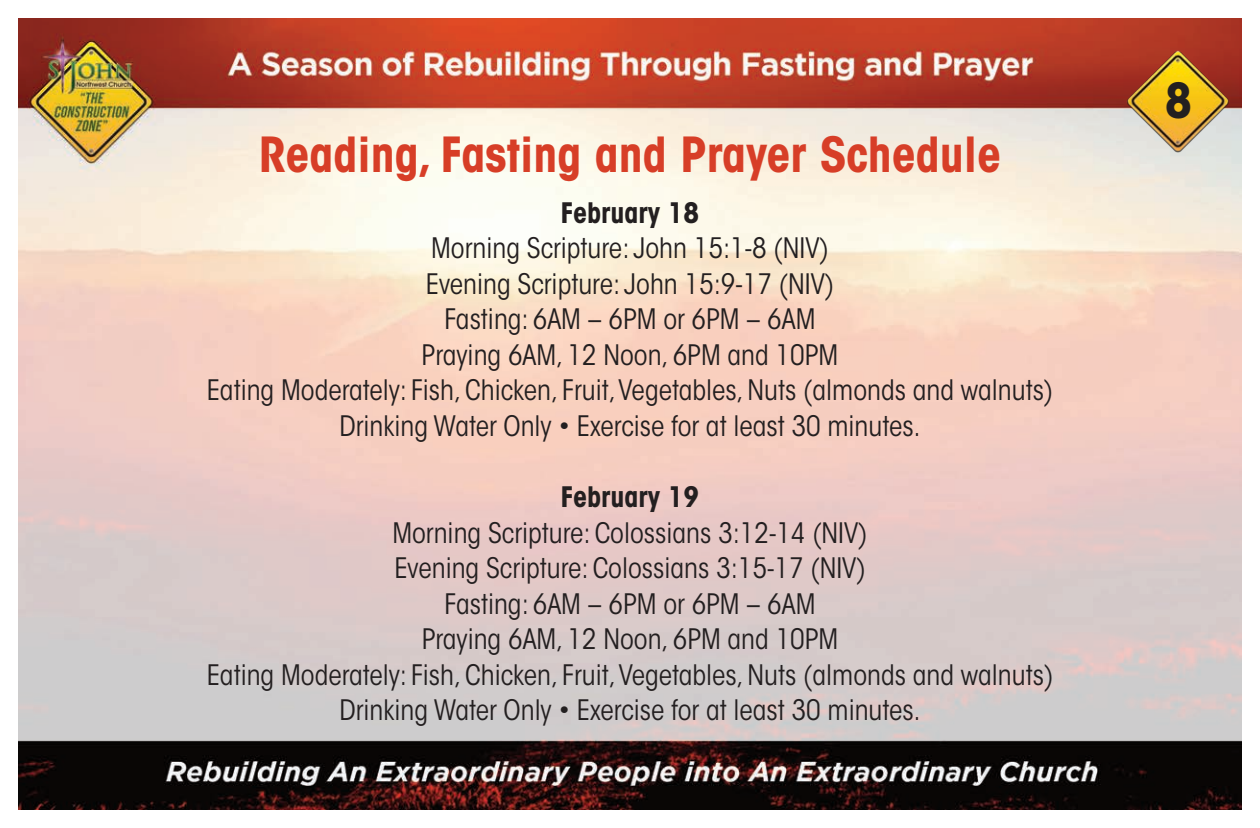
<style>
.page{position:relative;width:1260px;height:828px;background:#fff}
.page>*{position:absolute;margin:0;border:0;box-sizing:border-box;transform-origin:0 0}
.t1{font:700 condensed 48px "ITC Avant Garde Std";color:#d73e27}
.t2{font:700 condensed 48px "ITC Avant Garde Std";color:#231f20}
.t3{font:condensed 28px "ITC Avant Garde Std";color:#231f20}
.t4{font:700 condensed 28px "ITC Avant Garde Std";color:#231f20}
</style>
<div class="page">
<img style="left:18px;top:18px;width:1224px;height:792px">
<img style="left:1121px;top:47px;width:113px;height:111px">
<p class="t1" style="left:259px;top:137px;width:744px">Reading, Fasting and Prayer Schedule</p>
<p class="t4" style="left:561px;top:202px;width:140px">February 18</p>
<p class="t3" style="left:431px;top:238px;width:399px">Morning Scripture: John 15:1-8 (NIV)</p>
<p class="t3" style="left:426px;top:273px;width:410px">Evening Scripture: John 15:9-17 (NIV)</p>
<p class="t3" style="left:444px;top:309px;width:372px">Fasting: 6AM – 6PM or 6PM – 6AM</p>
<p class="t3" style="left:422px;top:344px;width:418px">Praying 6AM, 12 Noon, 6PM and 10PM</p>
<p class="t3" style="left:207px;top:380px;width:848px">Eating Moderately: Fish, Chicken, Fruit, Vegetables, Nuts (almonds and walnuts)</p>
<p class="t3" style="left:339px;top:415px;width:583px">Drinking Water Only • Exercise for at least 30 minutes.</p>
<p class="t4" style="left:561px;top:486px;width:140px">February 19</p>
<p class="t3" style="left:392px;top:522px;width:477px">Morning Scripture: Colossians 3:12-14 (NIV)</p>
<p class="t3" style="left:394px;top:557px;width:473px">Evening Scripture: Colossians 3:15-17 (NIV)</p>
<p class="t3" style="left:445px;top:593px;width:372px">Fasting: 6AM – 6PM or 6PM – 6AM</p>
<p class="t3" style="left:422px;top:628px;width:418px">Praying 6AM, 12 Noon, 6PM and 10PM</p>
<p class="t3" style="left:207px;top:664px;width:848px">Eating Moderately: Fish, Chicken, Fruit, Vegetables, Nuts (almonds and walnuts)</p>
<p class="t3" style="left:340px;top:699px;width:583px">Drinking Water Only • Exercise for at least 30 minutes.</p>
<p class="t2" style="left:1165px;top:83px;width:28px">8</p>
</div>
